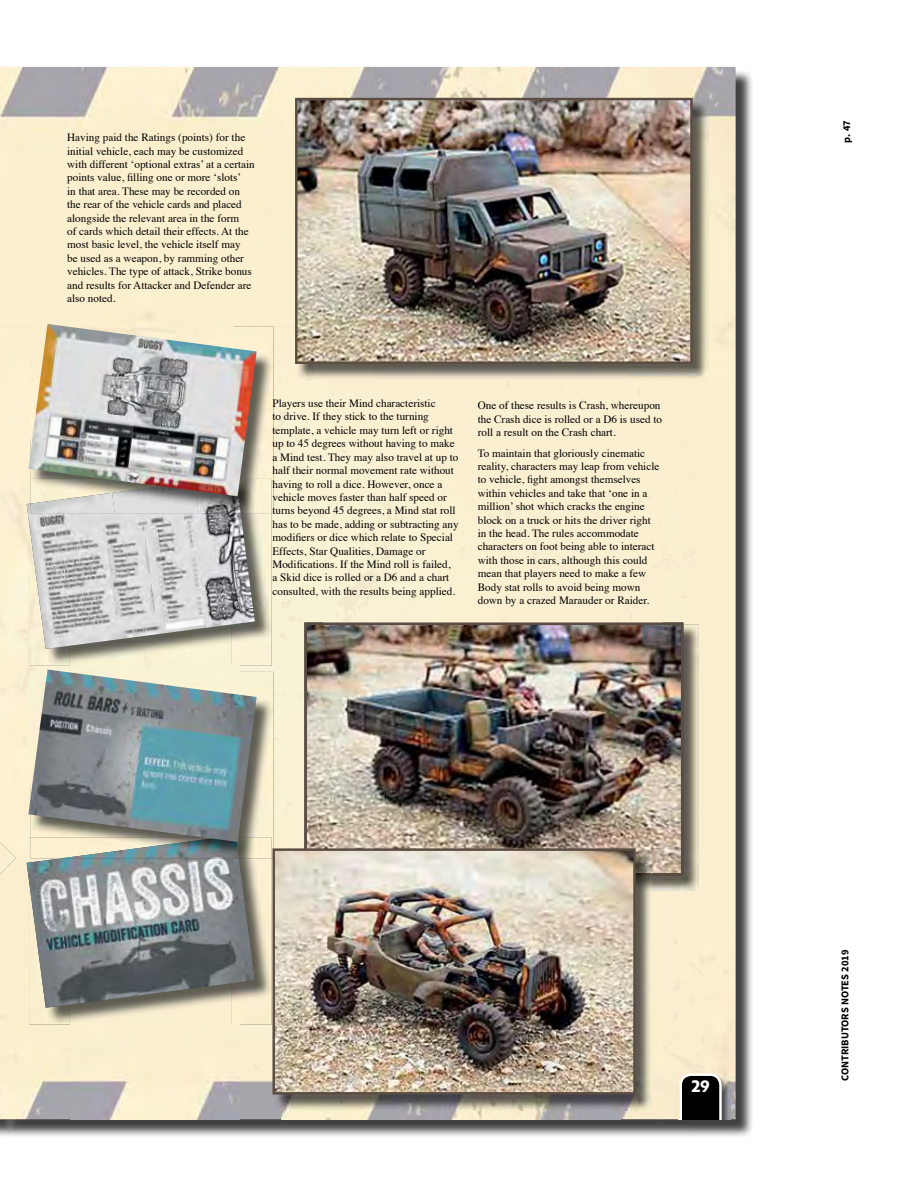
<style>
.page{position:relative;width:918px;height:1188px;background:#fff}
.page>*{position:absolute;margin:0;border:0;box-sizing:border-box;transform-origin:0 0}
.t1{font:700 14.85px "Penumbra Flare Std";color:#fff}
.t2{font:11.1px/13.4px "Times";color:#000}
.t3{font:700 10.5px "Source Sans Pro";color:#000}
</style>
<div class="page">
<div style="left:2px;top:69px;width:752px;height:1069px;background:#000;opacity:.75"></div>
<img style="left:0;top:67px;width:324px;height:259px">
<img style="left:324px;top:67px;width:412px;height:37px">
<img style="left:705px;top:104px;width:31px;height:1015px">
<img style="left:0;top:326px;width:70px;height:793px">
<div style="left:240px;top:326px;width:84px;height:522px;background:#f9f2d5"></div>
<div style="left:324px;top:380px;width:338px;height:242px;background:#faefd1"></div>
<div style="left:662px;top:380px;width:43px;height:739px;background:#f9efcf"></div>
<img style="left:70px;top:666px;width:170px;height:3px">
<img style="left:240px;top:1025px;width:42px;height:94px">
<div style="left:620px;top:891px;width:43px;height:228px;background:#faefce"></div>
<img style="left:70px;top:1025px;width:170px;height:94px">
<img style="left:282px;top:1110px;width:338px;height:9px">
<img style="left:678px;top:1074px;width:52px;height:45px">
<svg style="left:680px;top:1073px;width:42px;height:46px;background:#2e2d2c"></svg>
<img style="left:297px;top:100px;width:411px;height:280px">
<img style="left:298px;top:101px;width:392px;height:260px">
<div style="left:295px;top:98px;width:398px;height:266px;border:2px solid #5c4d42"></div>
<img style="left:29px;top:496px;width:40px;height:170px">
<img style="left:231px;top:513px;width:41px;height:153px">
<img style="left:191px;top:649px;width:40px;height:17px">
<img style="left:69px;top:649px;width:122px;height:17px">
<img style="left:27px;top:504px;width:228px;height:145px">
<img style="left:257px;top:326px;width:17px;height:187px">
<img style="left:241px;top:479px;width:31px;height:34px">
<img style="left:31px;top:496px;width:81px;height:17px">
<img style="left:112px;top:496px;width:83px;height:17px">
<img style="left:195px;top:496px;width:46px;height:17px">
<img style="left:28px;top:324px;width:229px;height:172px">
<img style="left:29px;top:842px;width:40px;height:183px">
<img style="left:231px;top:859px;width:41px;height:166px">
<img style="left:191px;top:1008px;width:40px;height:17px">
<img style="left:69px;top:1008px;width:122px;height:17px">
<img style="left:27px;top:859px;width:228px;height:149px">
<img style="left:257px;top:672px;width:17px;height:176px">
<img style="left:31px;top:838px;width:241px;height:21px">
<img style="left:58px;top:842px;width:181px;height:17px">
<img style="left:28px;top:669px;width:229px;height:173px">
<img style="left:0;top:843px;width:16px;height:32px">
<img style="left:651px;top:624px;width:48px;height:267px">
<img style="left:304px;top:622px;width:379px;height:254px">
<img style="left:274px;top:1095px;width:168px;height:15px">
<img style="left:442px;top:891px;width:209px;height:219px">
<img style="left:636px;top:876px;width:15px;height:15px">
<img style="left:636px;top:850px;width:15px;height:26px">
<img style="left:275px;top:851px;width:358px;height:241px">
<div style="left:272px;top:848px;width:364px;height:247px;border:2px solid #5c4d42"></div>
<p class="t2" style="left:67px;top:130px;width:189px">Having paid the Ratings (points) for the initial vehicle, each may be customized with different ‘optional extras’ at a certain points value, filling one or more ‘slots’<br>in that area. These may be recorded on the rear of the vehicle cards and placed alongside the relevant area in the form<br>of cards which detail their effects. At the most basic level, the vehicle itself may<br>be used as a weapon, by ramming other vehicles. The type of attack, Strike bonus and results for Attacker and Defender are also noted.</p>
<p class="t2" style="left:272px;top:396px;width:188px">Players use their Mind characteristic<br>to drive. If they stick to the turning template, a vehicle may turn left or right up to 45 degrees without having to make a Mind test. They may also travel at up to half their normal movement rate without having to roll a dice. However, once a vehicle moves faster than half speed or turns beyond 45 degrees, a Mind stat roll has to be made, adding or subtracting any modifiers or dice which relate to Special Effects, Star Qualities, Damage or Modifications. If the Mind roll is failed,<br>a Skid dice is rolled or a D6 and a chart consulted, with the results being applied.</p>
<p class="t2" style="left:478px;top:398px;width:186px">One of these results is Crash, whereupon the Crash dice is rolled or a D6 is used to roll a result on the Crash chart.</p>
<p class="t2" style="left:478px;top:445px;width:183px">To maintain that gloriously cinematic reality, characters may leap from vehicle to vehicle, fight amongst themselves within vehicles and take that ‘one in a million’ shot which cracks the engine block on a truck or hits the driver right in the head. The rules accommodate characters on foot being able to interact with those in cars, although this could mean that players need to make a few Body stat rolls to avoid being mown down by a crazed Marauder or Raider.</p>
<p class="t3" style="left:840px;top:143px;width:24px;rotate:-90deg">p. 47</p>
<h1 class="t1" style="left:691px;top:1077px;width:20px">29</h1>
<p class="t3" style="left:838px;top:1081px;width:133px;rotate:-90deg">CONTRIBUTORS NOTES 2019</p>
</div>
